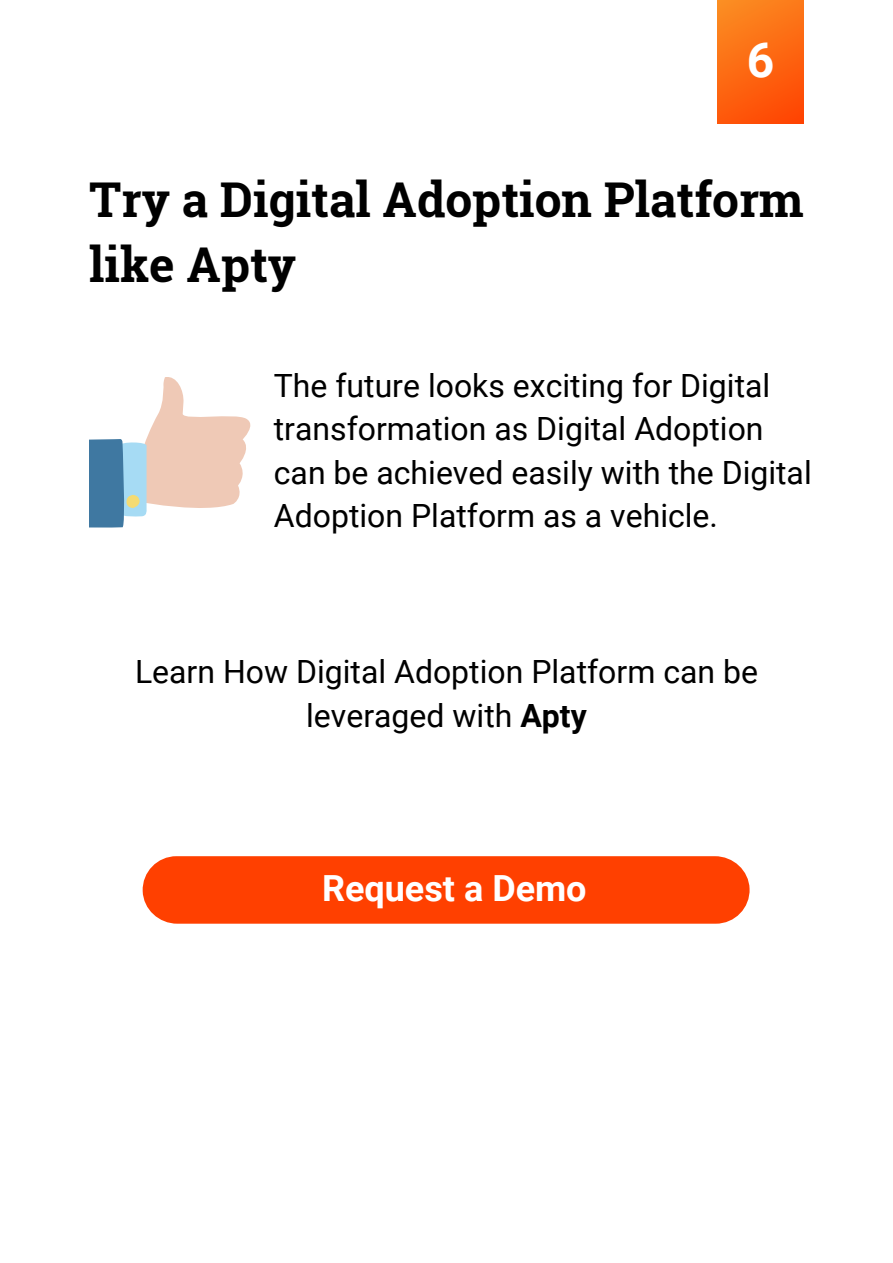
<style>
.page{position:relative;width:893px;height:1263px;background:#fff}
.page>*{position:absolute;margin:0;border:0;box-sizing:border-box;transform-origin:0 0}
.t1{font:700 48px/65px "Roboto Slab";color:#000}
.t2{font:700 48px "Roboto";color:#fff}
.t3{font:700 36px "Roboto";color:#fff}
.t4{font:32px/43.6px "Roboto";color:#000}
.s1{font-weight:700}
</style>
<div class="page">
<svg style="left:89px;top:377px;width:162px;height:151px"></svg>
<div style="left:142px;top:856px;width:608px;height:68px;background:#ff4000"></div>
<div style="left:717px;top:0;width:86px;height:123px;background:linear-gradient(to bottom,#fb851f,#fe4c06)"></div>
<h1 class="t2" style="left:746px;top:32px;width:29px">6</h1>
<h1 class="t1" style="left:89px;top:166px;width:716px">Try a Digital Adoption Platform like Apty</h1>
<p class="t4" style="left:274px;top:364px;width:539px">The future looks exciting for Digital transformation as Digital Adoption can be achieved easily with the Digital Adoption Platform as a vehicle.</p>
<p class="t4" style="left:135px;top:651px;width:624px;text-align:center">Learn How Digital Adoption Platform can be leveraged with <span class="s1">Apty</span></p>
<p class="t3" style="left:322px;top:868px;width:266px">Request a Demo</p>
</div>
